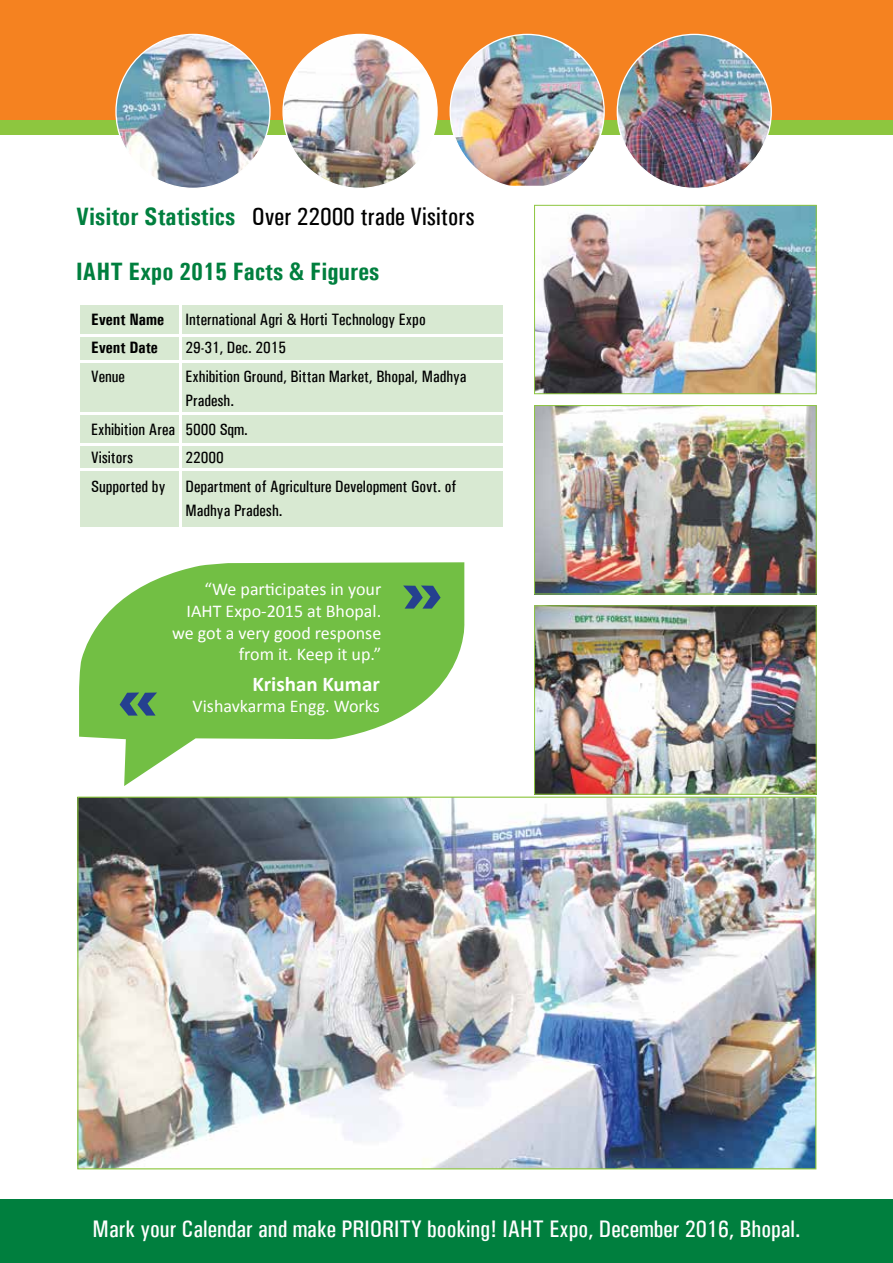
<style>
.page{position:relative;width:893px;height:1263px;background:#fff}
.page>*{position:absolute;margin:0;border:0;box-sizing:border-box;transform-origin:0 0}
.t1{font:700 condensed 25.2px/55.2px "Univers";color:#007f3e}
.t2{font:500 condensed 24px "Univers";color:#fff}
.t3{font:700 21px "Calibri";color:#fff}
.t4{font:18px/21.6px "Calibri";color:#fff;text-align:right}
.t5{font:500 condensed 16.5px/28.5px "Univers";color:#000}
.t6{font:700 condensed 16.5px "Univers";color:#000}
.s1{font-weight:500;color:#000}
</style>
<div class="page">
<svg style="left:79px;top:562px;width:386px;height:224px;fill:#72bf44"></svg>
<svg style="left:120px;top:692px;width:37px;height:23px"></svg>
<svg style="left:403px;top:585px;width:38px;height:24px"></svg>
<img style="left:79px;top:799px;width:735px;height:368px">
<div style="left:0;top:0;width:892px;height:120px;background:#f58220"></div>
<div style="left:0;top:120px;width:892px;height:15px;background:#8dc63f"></div>
<div style="left:0;top:1199px;width:893px;height:64px;background:#007f3e"></div>
<img style="left:536px;top:207px;width:278px;height:185px">
<div style="left:534px;top:205px;width:282px;height:189px;border:1px solid #8dc63f"></div>
<img style="left:536px;top:407px;width:278px;height:185px">
<div style="left:534px;top:405px;width:282px;height:189px;border:1px solid #8dc63f"></div>
<img style="left:536px;top:608px;width:278px;height:184px">
<div style="left:534px;top:606px;width:282px;height:188px;border:1px solid #8dc63f"></div>
<div style="left:80px;top:305px;width:423px;height:222px;background:#d8e9d2"></div>
<hr style="left:80px;top:334px;width:423px;height:3px;background:#fff">
<hr style="left:80px;top:361px;width:423px;height:2px;background:#fff">
<hr style="left:80px;top:413px;width:423px;height:2px;background:#fff">
<hr style="left:80px;top:443px;width:423px;height:3px;background:#fff">
<hr style="left:80px;top:469px;width:423px;height:2px;background:#fff">
<hr style="left:180px;top:305px;width:2px;height:222px;background:#fff">
<img style="left:116px;top:34px;width:154px;height:154px;border-radius:77px">
<img style="left:283px;top:34px;width:154px;height:154px;border-radius:77px">
<img style="left:450px;top:34px;width:154px;height:152px">
<img style="left:617px;top:34px;width:154px;height:154px;border-radius:77px">
<h1 class="t1" style="left:76px;top:188px;width:400px">Visitor Statistics <span class="s1">Over 22000 trade Visitors<br></span>IAHT Expo 2015 Facts &amp; Figures</h1>
<p class="t6" style="left:91px;top:309px;width:74px">Event Name</p>
<p class="t5" style="left:186px;top:305px;width:242px">International Agri &amp; Horti Technology Expo</p>
<p class="t6" style="left:91px;top:338px;width:68px">Event Date</p>
<p class="t5" style="left:186px;top:334px;width:102px">29-31, Dec. 2015</p>
<p class="t5" style="left:91px;top:362px;width:35px">Venue</p>
<p class="t5" style="left:186px;top:364px;width:282px;line-height:24.3px">Exhibition Ground, Bittan Market, Bhopal, Madhya<br>Pradesh.</p>
<p class="t5" style="left:91px;top:415px;width:158px">Exhibition Area 5000 Sqm.<br>Visitors</p>
<p class="t5" style="left:91px;top:443px;width:367px;text-indent:94px">22000<br>Supported by Department of Agriculture Development Govt. of</p>
<p class="t5" style="left:186px;top:496px;width:98px">Madhya Pradesh.</p>
<p class="t4" style="left:172px;top:578px;width:211px">“We participates in your<br>IAHT Expo-2015 at Bhopal. we got a very good response from it. Keep it up.”</p>
<p class="t3" style="left:252px;top:671px;width:129px">Krishan Kumar</p>
<p class="t4" style="left:193px;top:695px;width:189px">Vishavkarma Engg. Works</p>
<h2 class="t2" style="left:93px;top:1214px;width:709px">Mark your Calendar and make PRIORITY booking! IAHT Expo, December 2016, Bhopal.</h2>
</div>
